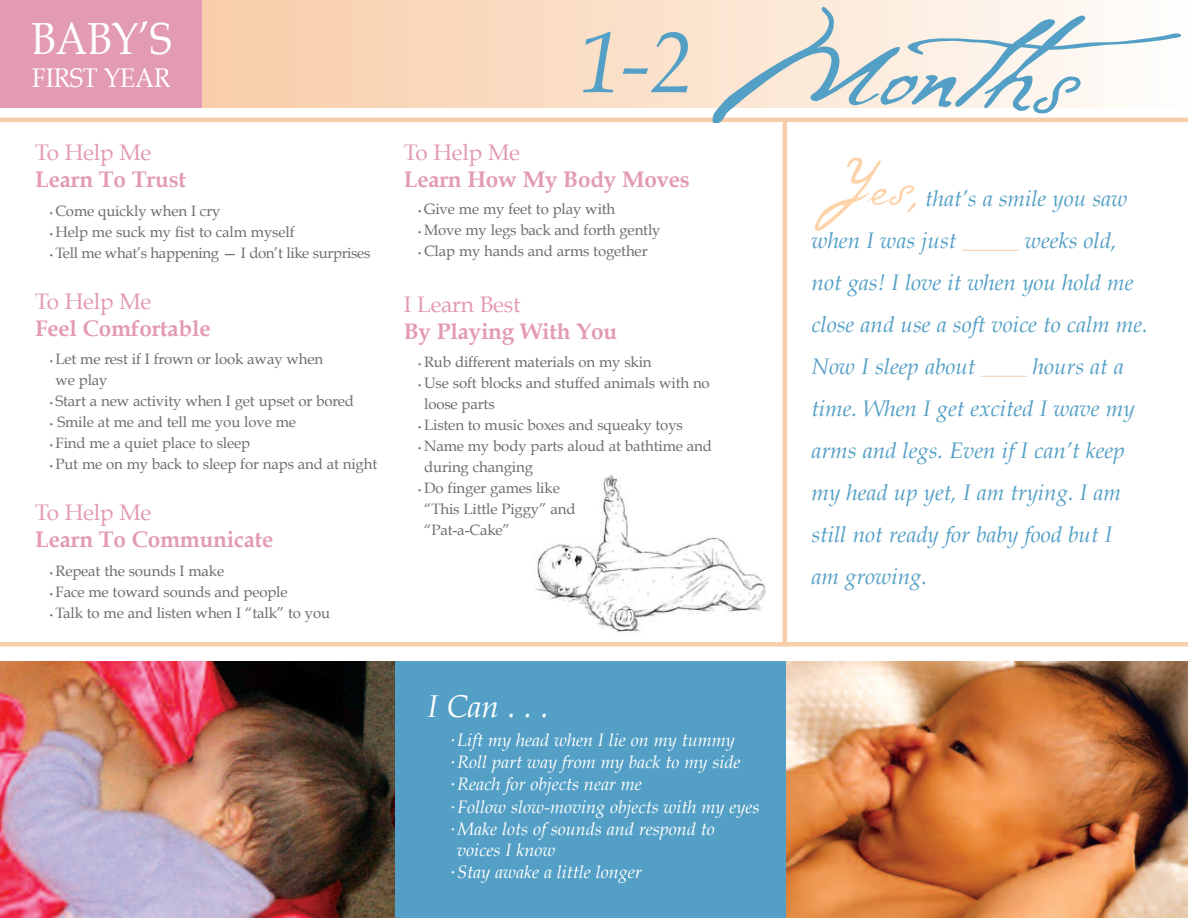
<style>
.page{position:relative;width:1188px;height:918px;background:#fff}
.page>*{position:absolute;margin:0;border:0;box-sizing:border-box;transform-origin:0 0}
.t1{font:italic 87px "Book Antiqua";color:#539fc5}
.t2{font:45px "Book Antiqua";color:#fff;scale:.9 1}
.t3{font:italic 31.5px "Book Antiqua";color:#fff}
.t4{font:27px "Book Antiqua";color:#fff;scale:.9 1}
.t5{font:italic 22.5px/42px "Book Antiqua";color:#539fc5}
.t6{font:700 22.5px "Book Antiqua";letter-spacing:-.01em;color:#e39ab4}
.t7{font:22.5px "Book Antiqua";letter-spacing:-.01em;color:#e39ab4}
.t8{font:italic 18px/21px "Book Antiqua";color:#fff}
.t9{font:15px/21px "Book Antiqua";letter-spacing:-.01em;color:#6c6d70}
.s1{font-size:7.5px}
.s2{color:#f8cda9}
</style>
<div class="page">
<div style="left:202px;top:0;width:986px;height:108px;background:linear-gradient(to right,#f8cca7,#fefdfa)"></div>
<div style="left:0;top:0;width:202px;height:108px;background:#e39ab4"></div>
<img style="left:0;top:662px;width:396px;height:256px">
<div style="left:396px;top:662px;width:392px;height:256px;background:#539fc5"></div>
<img style="left:787px;top:662px;width:401px;height:256px">
<hr style="left:0;top:118px;width:1188px;height:4px;background:#f8cda9">
<div style="left:0;top:642px;width:1188px;height:5px;background:#f8cda9"></div>
<hr style="left:783px;top:120px;width:4px;height:523px;background:#f8cda9">
<svg style="left:712px;top:7px;width:469px;height:224px"></svg>
<img style="left:535px;top:475px;width:231px;height:158px">
<h2 class="t2" style="left:31px;top:13px;width:158px">BaBy’s</h2>
<h3 class="t4" style="left:32px;top:63px;width:155px">First year</h3>
<h3 class="t7" style="left:35px;top:140px;width:117px">to Help Me</h3>
<h3 class="t6" style="left:35px;top:167px;width:152px">Learn To Trust</h3>
<p class="t9" style="left:49px;top:201px;width:173px"><span class="s1">•</span> Come quickly when i cry</p>
<p class="t9" style="left:49px;top:222px;width:247px"><span class="s1">•</span> Help me suck my fist to calm myself</p>
<p class="t9" style="left:49px;top:243px;width:323px"><span class="s1">•</span> tell me what’s happening — i don’t like surprises</p>
<h3 class="t7" style="left:35px;top:288px;width:117px">to Help Me</h3>
<h3 class="t6" style="left:35px;top:315px;width:177px">Feel Comfortable</h3>
<p class="t9" style="left:56px;top:349px;width:269px;text-indent:-6px"><span class="s1">•</span> Let me rest if i frown or look away when we play</p>
<p class="t9" style="left:49px;top:391px;width:307px"><span class="s1">•</span> start a new activity when i get upset or bored</p>
<p class="t9" style="left:49px;top:412px;width:249px"><span class="s1">•</span> smile at me and tell me you love me</p>
<p class="t9" style="left:49px;top:433px;width:203px"><span class="s1">•</span> Find me a quiet place to sleep</p>
<p class="t9" style="left:49px;top:454px;width:330px"><span class="s1">•</span> Put me on my back to sleep for naps and at night</p>
<h3 class="t7" style="left:35px;top:500px;width:117px">to Help Me</h3>
<h3 class="t6" style="left:35px;top:527px;width:240px">Learn To Communicate</h3>
<p class="t9" style="left:49px;top:561px;width:177px"><span class="s1">•</span> repeat the sounds i make</p>
<p class="t9" style="left:49px;top:582px;width:240px"><span class="s1">•</span> Face me toward sounds and people</p>
<p class="t9" style="left:49px;top:603px;width:283px"><span class="s1">•</span> talk to me and listen when i “talk” to you</p>
<h1 class="t1" style="left:578px;top:12px;width:117px">1-2</h1>
<h3 class="t7" style="left:404px;top:140px;width:117px">to Help Me</h3>
<h3 class="t6" style="left:404px;top:167px;width:288px">Learn How My Body Moves</h3>
<p class="t9" style="left:418px;top:199px;width:199px"><span class="s1">•</span> Give me my feet to play with</p>
<p class="t9" style="left:418px;top:220px;width:244px"><span class="s1">•</span> Move my legs back and forth gently</p>
<p class="t9" style="left:418px;top:241px;width:231px"><span class="s1">•</span> Clap my hands and arms together</p>
<h3 class="t7" style="left:404px;top:291px;width:118px">i Learn Best</h3>
<h3 class="t6" style="left:404px;top:318px;width:215px">By Playing With You</h3>
<p class="t9" style="left:418px;top:352px;width:236px"><span class="s1">•</span> rub different materials on my skin</p>
<p class="t9" style="left:424px;top:373px;width:287px;text-indent:-6px"><span class="s1">•</span> Use soft blocks and stuffed animals with no loose parts</p>
<p class="t9" style="left:418px;top:415px;width:267px"><span class="s1">•</span> Listen to music boxes and squeaky toys</p>
<p class="t9" style="left:424px;top:436px;width:289px;text-indent:-6px"><span class="s1">•</span> Name my body parts aloud at bathtime and during changing</p>
<p class="t9" style="left:424px;top:478px;width:153px;text-indent:-6px"><span class="s1">•</span> Do finger games like “this Little Piggy” and “Pat-a-Cake”</p>
<h3 class="t3" style="left:427px;top:688px;width:123px">ICan...</h3>
<p class="t8" style="left:451px;top:730px;width:286px"><sup>•</sup> Lift my head when I lie on my tummy</p>
<p class="t8" style="left:451px;top:752px;width:291px"><sup>•</sup> Roll part way from my back to my side</p>
<p class="t8" style="left:451px;top:774px;width:193px"><sup>•</sup> Reach for objects near me</p>
<p class="t8" style="left:451px;top:796px;width:310px"><sup>•</sup> Follow slow-moving objects with my eyes</p>
<p class="t8" style="left:457px;top:818px;width:259px;text-indent:-6px"><sup>•</sup> Make lots of sounds and respond to voices I know</p>
<p class="t8" style="left:451px;top:861px;width:193px"><sup>•</sup> Stay awake a little longer</p>
<p class="t5" style="left:812px;top:177px;width:338px;text-indent:114px">that’s a smile you saw when I was just <span class="s2">_____</span> weeks old, not gas! I love it when you hold me close and use a soft voice to calm me.<br>Now I sleep about <span class="s2">____</span> hours at a time. When I get excited I wave my arms and legs. Even if I can’t keep my head up yet, I am trying. I am still not ready for baby food but I<br>am growing.</p>
</div>
